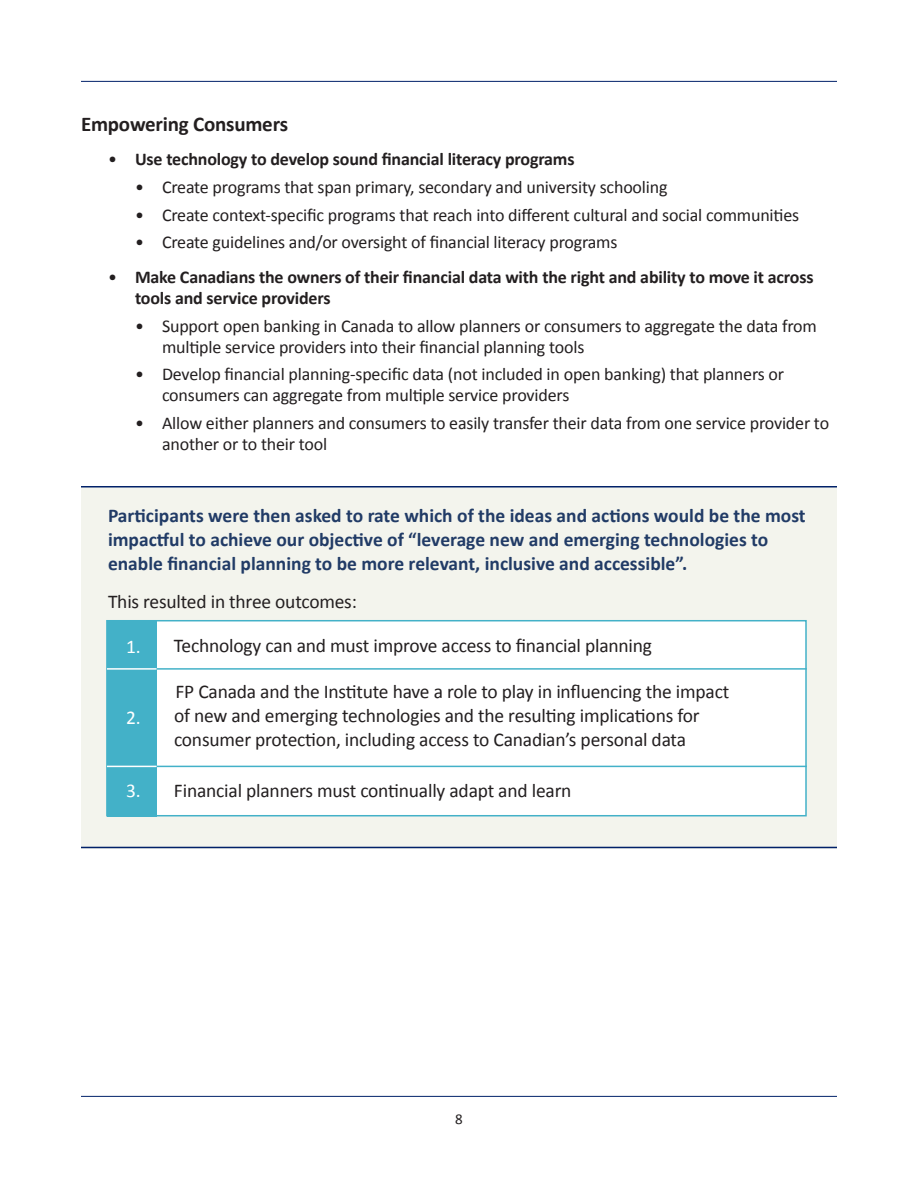
<style>
.page{position:relative;width:918px;height:1188px;background:#fff}
.page>*{position:absolute;margin:0;border:0;box-sizing:border-box;transform-origin:0 0}
.t1{font:700 21px "Calibri";letter-spacing:-.01em;color:#231f20}
.t2{font:19.5px/24px "Calibri";letter-spacing:-.01em;color:#231f20}
.t3{font:700 19.5px/24px "Calibri";color:#213b66}
.t4{font:19.5px "Calibri";color:#fff}
.t5{font:18px/21px "Calibri";letter-spacing:-.01em;color:#231f20}
.t6{font:700 18px/21px "Calibri";letter-spacing:-.01em;color:#231f20}
.t7{font:15px "Calibri";color:#231f20}
.s1{font-weight:400}
.s2{color:#fff}
</style>
<div class="page">
<hr style="left:81px;top:1096px;width:756px;height:1px;background:#012169">
<hr style="left:81px;top:81px;width:756px;height:1px;background:#012169">
<div style="left:81px;top:487px;width:756px;height:362px;background:#f3f4ed"></div>
<div style="left:106px;top:620px;width:701px;height:196px;background:#fff;border:2px solid #43b1c8"></div>
<div style="left:107px;top:620px;width:50px;height:197px;background:#43b1c8"></div>
<hr style="left:81px;top:486px;width:756px;height:2px;background:#012169">
<hr style="left:81px;top:847px;width:756px;height:1px;background:#012169">
<hr style="left:107px;top:668px;width:700px;height:2px;background:#43b1c8">
<hr style="left:107px;top:668px;width:50px;height:2px;background:#fff">
<hr style="left:107px;top:766px;width:700px;height:1px;background:#43b1c8">
<hr style="left:107px;top:766px;width:50px;height:1px;background:#fff">
<p class="t1" style="left:81px;top:110px;width:209px">Empowering Consumers</p>
<p class="t6" style="left:108px;top:149px;width:468px"><span class="s1">•</span> Use technology to develop sound financial literacy programs</p>
<p class="t5" style="left:135px;top:176px;width:534px">• Create programs that span primary, secondary and university schooling</p>
<p class="t5" style="left:135px;top:204px;width:666px">• Create context-specific programs that reach into different cultural and social communities</p>
<p class="t5" style="left:135px;top:232px;width:484px">• Create guidelines and/or oversight of financial literacy programs</p>
<p class="t6" style="left:135px;top:266px;width:680px;text-indent:-27px"><span class="s1">•</span> Make Canadians the owners of their financial data with the right and ability to move it across tools and service providers</p>
<p class="t5" style="left:162px;top:315px;width:656px;text-indent:-27px">• Support open banking in Canada to allow planners or consumers to aggregate the data from multiple service providers into their financial planning tools</p>
<p class="t5" style="left:162px;top:364px;width:624px;text-indent:-27px">• Develop financial planning-specific data (not included in open banking) that planners or consumers can aggregate from multiple service providers</p>
<p class="t5" style="left:162px;top:413px;width:669px;text-indent:-27px">• Allow either planners and consumers to easily transfer their data from one service provider to another or to their tool</p>
<p class="t3" style="left:108px;top:504px;width:699px">Participants were then asked to rate which of the ideas and actions would be the most impactful to achieve our objective of “leverage new and emerging technologies to enable financial planning to be more relevant, inclusive and accessible”.</p>
<p class="t2" style="left:108px;top:589px;width:250px">This resulted in three outcomes:</p>
<p class="t2" style="left:126px;top:633px;width:527px"><span class="s2">1.</span> Technology can and must improve access to financial planning</p>
<p class="t2" style="left:174px;top:680px;width:557px">FP Canada and the Institute have a role to play in influencing the impact of new and emerging technologies and the resulting implications for consumer protection, including access to Canadian’s personal data</p>
<p class="t2" style="left:126px;top:779px;width:447px"><span class="s2">3.</span> Financial planners must continually adapt and learn</p>
<p class="t4" style="left:126px;top:705px;width:16px">2.</p>
<p class="t7" style="left:455px;top:1110px;width:9px">8</p>
</div>
